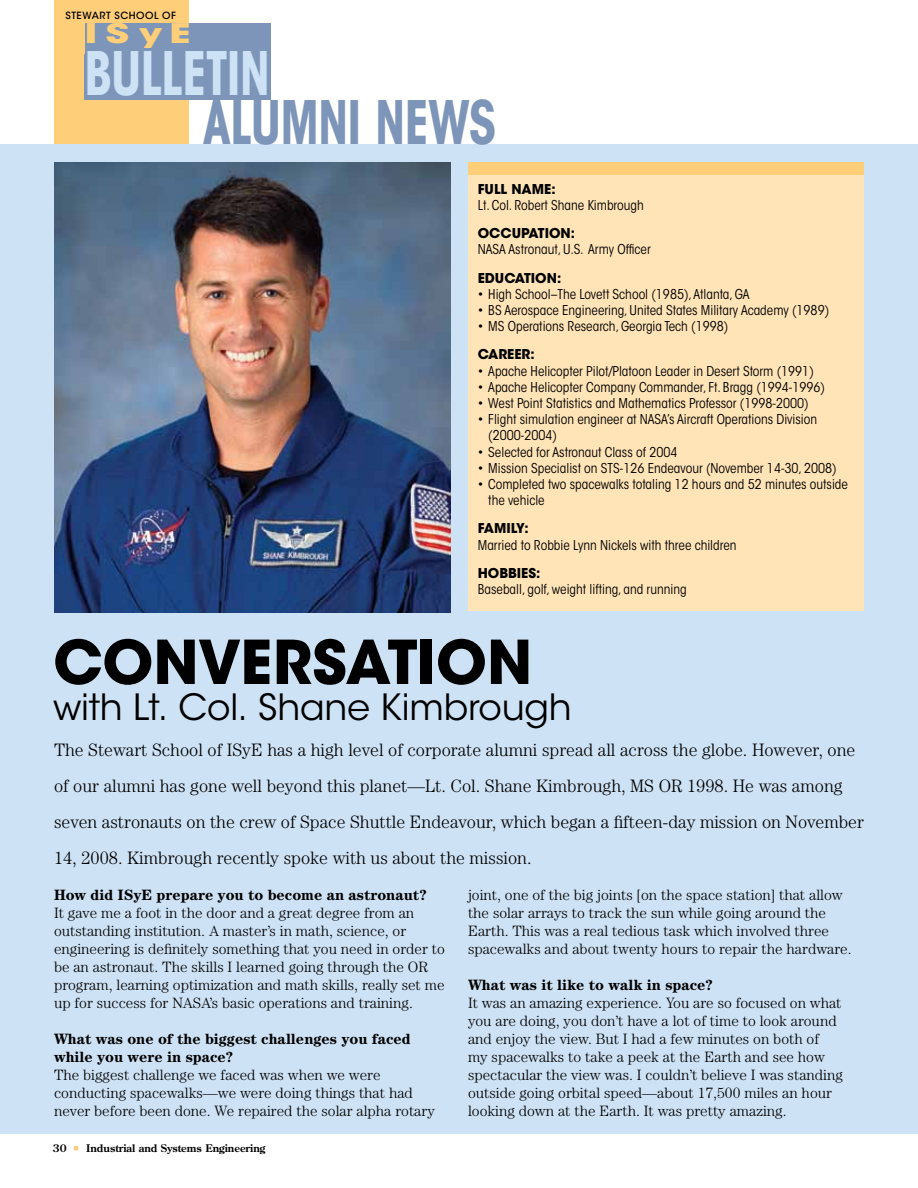
<style>
.page{position:relative;width:918px;height:1188px;background:#fff}
.page>*{position:absolute;margin:0;border:0;box-sizing:border-box;transform-origin:0 0}
.t1{font:700 60px "ITC Avant Garde Std";letter-spacing:-.01em;color:#000}
.t2{font:700 condensed 59.4px "ITC Avant Garde Std";letter-spacing:-.015em;color:#7d95b8;scale:.83 1}
.t3{font:700 condensed 59.4px "ITC Avant Garde Std";letter-spacing:-.02em;color:#cee2f5;scale:.83 1}
.t4{font:36px "ITC Avant Garde Std";letter-spacing:-.005em;color:#000}
.t5{font:700 26.85px "ITC Avant Garde Std";color:#ffce79;scale:1.51 1}
.t6{font:300 18px/36px "Century Std";color:#000}
.t7{font:300 15px/18px "Century Std";color:#000}
.t8{font:700 15px/18px "Century Std";color:#000}
.t9{font:condensed 13.5px/16.2px "ITC Avant Garde Std";color:#000}
.t10{font:700 13.5px "ITC Avant Garde Std";color:#000}
.t11{font:700 10.5px "Century Old Style Std";color:#000}
.t12{font:500 9.9px "ITC Avant Garde Std";letter-spacing:.055em;color:#000}
.s1{color:#ffce79}
</style>
<div class="page">
<div style="left:0;top:144px;width:918px;height:990px;background:#cee2f5"></div>
<div style="left:468px;top:175px;width:396px;height:436px;background:#ffe4b8"></div>
<div style="left:468px;top:162px;width:396px;height:13px;background:#ffce79"></div>
<img style="left:54px;top:162px;width:396px;height:450px">
<div style="left:54px;top:0;width:135px;height:144px;background:#ffce79"></div>
<div style="left:85px;top:23px;width:186px;height:40px;background:#7d95b8"></div>
<div style="left:85px;top:54px;width:186px;height:46px;background:#7d95b8"></div>
<p class="t12" style="left:65px;top:9px;width:112px">STEWART SCHOOL OF</p>
<h2 class="t3" style="left:85px;top:36px;width:225px">BULLETIN</h2>
<h2 class="t2" style="left:203px;top:84px;width:355px">ALUMNI NEWS</h2>
<h3 class="t5" style="left:85px;top:16px;width:72px">ISYE</h3>
<p class="t10" style="left:478px;top:180px;width:79px">FULL NAME:</p>
<p class="t9" style="left:478px;top:197px;width:168px">Lt. Col. Robert Shane Kimbrough</p>
<p class="t10" style="left:478px;top:225px;width:13px">OCC</p>
<p class="t10" style="left:512px;top:225px;width:65px">UPATION:</p>
<p class="t9" style="left:478px;top:242px;width:174px">NASA Astronaut, U.S. Army Officer</p>
<p class="t10" style="left:478px;top:269px;width:85px">EDUCATION:</p>
<p class="t9" style="left:478px;top:286px;width:273px">• High School–The Lovett School (1985), Atlanta, GA</p>
<p class="t9" style="left:478px;top:302px;width:353px">• BS Aerospace Engineering, United States Military Academy (1989)</p>
<p class="t9" style="left:478px;top:318px;width:252px">• MS Operations Research, Georgia Tech (1998)</p>
<p class="t10" style="left:478px;top:346px;width:30px">CAREER</p>
<p class="t10" style="left:530px;top:346px;width:6px">:</p>
<p class="t9" style="left:478px;top:363px;width:338px">• Apache Helicopter Pilot/Platoon Leader in Desert Storm (1991)</p>
<p class="t9" style="left:478px;top:379px;width:349px">• Apache Helicopter Company Commander, Ft. Bragg (1994-1996)</p>
<p class="t9" style="left:478px;top:395px;width:332px">• West Point Statistics and Mathematics Professor (1998-2000)</p>
<p class="t9" style="left:488px;top:411px;width:330px;text-indent:-11px">• Flight simulation engineer at NASA’s Aircraft Operations Division (2000-2004)</p>
<p class="t9" style="left:478px;top:444px;width:201px">• Selected for Astronaut Class of 2004</p>
<p class="t9" style="left:478px;top:460px;width:360px">• Mission Specialist on STS-126 Endeavour (November 14-30, 2008)</p>
<p class="t9" style="left:488px;top:476px;width:361px;text-indent:-11px">• Completed two spacewalks totaling 12 hours and 52 minutes outside the vehicle</p>
<p class="t10" style="left:478px;top:520px;width:53px">FAMILY:</p>
<p class="t9" style="left:478px;top:537px;width:260px">Married to Robbie Lynn Nickels with three children</p>
<p class="t10" style="left:478px;top:564px;width:64px">HOBBIES:</p>
<p class="t9" style="left:478px;top:581px;width:210px">Baseball, golf, weight lifting, and running</p>
<h1 class="t1" style="left:53px;top:623px;width:183px">CONVERS</h1>
<h1 class="t1" style="left:346px;top:623px;width:188px">ATION</h1>
<h3 class="t4" style="left:53px;top:685px;width:520px">with Lt. Col. Shane Kimbrough</h3>
<p class="t6" style="left:54px;top:732px;width:811px">The Stewart School of ISyE has a high level of corporate alumni spread all across the globe. However, one of our alumni has gone well beyond this planet—Lt. Col. Shane Kimbrough, MS OR 1998. He was among seven astronauts on the crew of Space Shuttle Endeavour, which began a fifteen-day mission on November 14, 2008. Kimbrough recently spoke with us about the mission.</p>
<p class="t8" style="left:54px;top:886px;width:374px">How did ISyE prepare you to become an astronaut?</p>
<p class="t7" style="left:54px;top:904px;width:392px">It gave me a foot in the door and a great degree from an outstanding institution. A master’s in math, science, or engineering is definitely something that you need in order to be an astronaut. The skills I learned going through the OR program, learning optimization and math skills, really set me up for success for NASA’s basic operations and training.</p>
<p class="t8" style="left:54px;top:1030px;width:358px">What was one of the biggest challenges you faced while you were in space?</p>
<p class="t7" style="left:54px;top:1066px;width:382px">The biggest challenge we faced was when we were conducting spacewalks—we were doing things that had never before been done. We repaired the solar alpha rotary</p>
<p class="t11" style="left:53px;top:1141px;width:214px">30 <span class="s1">■</span> Industrial and Systems Engineering</p>
<p class="t7" style="left:468px;top:886px;width:385px">joint, one of the big joints [on the space station] that allow the solar arrays to track the sun while going around the Earth. This was a real tedious task which involved three spacewalks and about twenty hours to repair the hardware.</p>
<p class="t8" style="left:468px;top:976px;width:247px">What was it like to walk in space?</p>
<p class="t7" style="left:468px;top:994px;width:376px">It was an amazing experience. You are so focused on what you are doing, you don’t have a lot of time to look around and enjoy the view. But I had a few minutes on both of<br>my spacewalks to take a peek at the Earth and see how spectacular the view was. I couldn’t believe I was standing outside going orbital speed—about 17,500 miles an hour looking down at the Earth. It was pretty amazing.</p>
</div>
